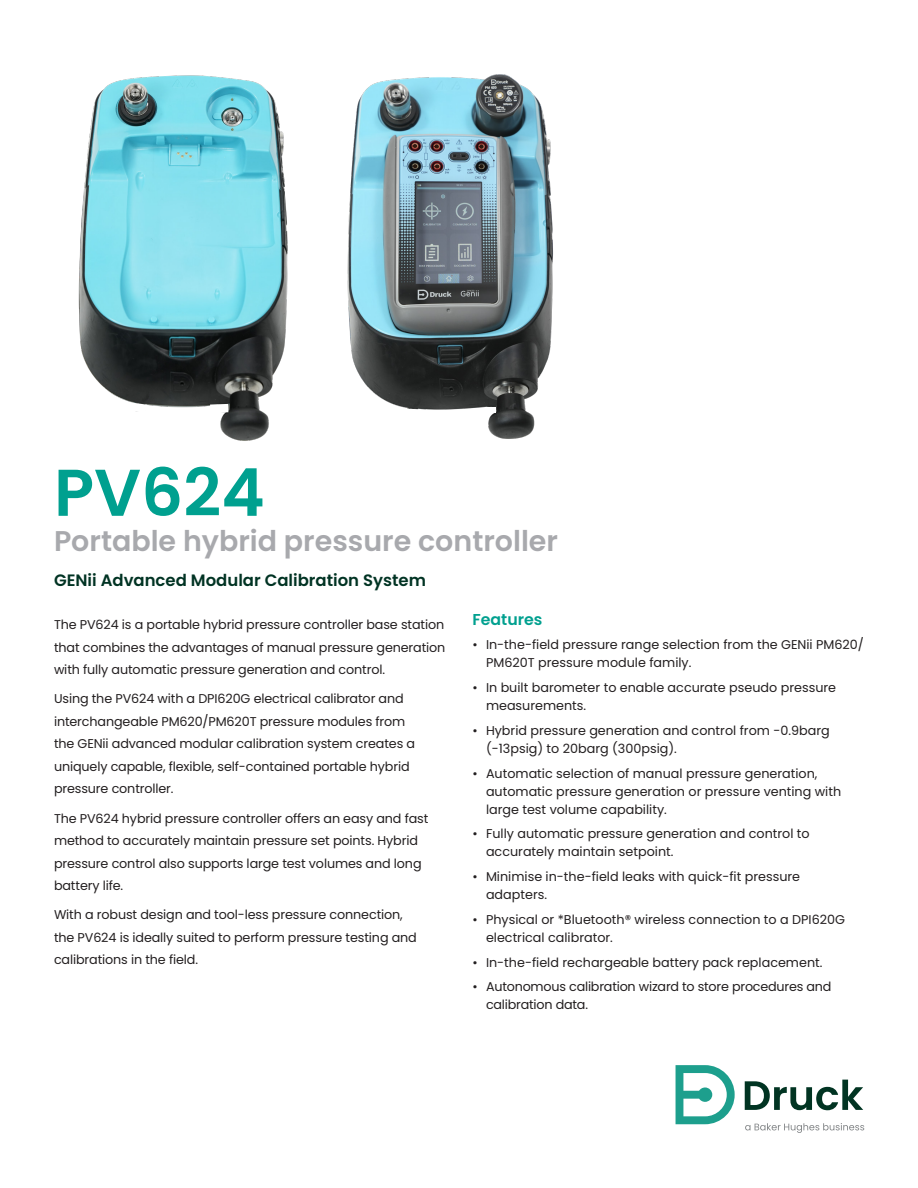
<style>
.page{position:relative;width:918px;height:1188px;background:#fff}
.page>*{position:absolute;margin:0;border:0;box-sizing:border-box;transform-origin:0 0}
._44pt-headline{font:600 66px "Poppins";color:#00a08f}
._21pt-subhead{font:600 28.5px "Poppins";color:#a8a9ad}
._21pt-subhead-2{font:600 16.5px "Poppins";color:#003323}
._10_5pt-body_subhead{font:600 15.75px "Poppins";color:#00a08f}
._8_5pt-body_text{font:12.75px/22.5px "Poppins";letter-spacing:-.01em;color:#231f20}
</style>
<div class="page">
<img style="left:347px;top:74px;width:206px;height:365px">
<img style="left:78px;top:75px;width:210px;height:366px">
<svg style="left:402px;top:409px;width:18px;height:9px"></svg>
<div style="left:485px;top:407px;width:11px;height:6px;background:#fff"></div>
<svg style="left:128px;top:402px;width:19px;height:11px"></svg>
<svg style="left:210px;top:404px;width:18px;height:9px"></svg>
<svg style="left:676px;top:1065px;width:59px;height:59px"></svg>
<svg style="left:745px;top:1080px;width:118px;height:30px"></svg>
<svg style="left:745px;top:1123px;width:119px;height:10px"></svg>
<p class="_44pt-headline" style="left:54px;top:454px;width:212px">PV624</p>
<p class="_21pt-subhead" style="left:54px;top:525px;width:506px">Portable hybrid pressure controller</p>
<p class="_21pt-subhead-2" style="left:54px;top:571px;width:374px">GENii Advanced Modular Calibration System</p>
<p class="_8_5pt-body_text" style="left:54px;top:613px;width:393px;text-align:justify">The PV624 is a portable hybrid pressure controller base station that combines the advantages of manual pressure generation with fully automatic pressure generation and control.</p>
<p class="_8_5pt-body_text" style="left:54px;top:688px;width:363px">Using the PV624 with a DPI620G electrical calibrator and interchangeable PM620/PM620T pressure modules from the GENii advanced modular calibration system creates a uniquely capable, flexible, self-contained portable hybrid pressure controller.</p>
<p class="_8_5pt-body_text" style="left:54px;top:807px;width:376px">The PV624 hybrid pressure controller offers an easy and fast method to accurately maintain pressure set points. Hybrid pressure control also supports large test volumes and long battery life.</p>
<p class="_8_5pt-body_text" style="left:54px;top:904px;width:364px">With a robust design and tool-less pressure connection, the PV624 is ideally suited to perform pressure testing and calibrations in the field.</p>
<p class="_10_5pt-body_subhead" style="left:472px;top:610px;width:71px">Features</p>
<p class="_8_5pt-body_text" style="left:486px;top:636px;width:380px;line-height:18px;text-indent:-14px">• In-the-field pressure range selection from the GENii PM620/<br>PM620T pressure module family.</p>
<p class="_8_5pt-body_text" style="left:486px;top:679px;width:352px;line-height:18px;text-indent:-14px">• In built barometer to enable accurate pseudo pressure measurements.</p>
<p class="_8_5pt-body_text" style="left:486px;top:721px;width:345px;line-height:18px;text-indent:-14px">• Hybrid pressure generation and control from -0.9barg (-13psig) to 20barg (300psig).</p>
<p class="_8_5pt-body_text" style="left:486px;top:764px;width:357px;line-height:18px;text-indent:-14px">• Automatic selection of manual pressure generation, automatic pressure generation or pressure venting with large test volume capability.</p>
<p class="_8_5pt-body_text" style="left:486px;top:825px;width:325px;line-height:18px;text-indent:-14px">• Fully automatic pressure generation and control to accurately maintain setpoint.</p>
<p class="_8_5pt-body_text" style="left:486px;top:868px;width:316px;line-height:18px;text-indent:-14px">• Minimise in-the-field leaks with quick-fit pressure adapters.</p>
<p class="_8_5pt-body_text" style="left:486px;top:910px;width:361px;line-height:18px;text-indent:-14px">• Physical or *Bluetooth® wireless connection to a DPI620G electrical calibrator.</p>
<p class="_8_5pt-body_text" style="left:472px;top:951px;width:351px">• In-the-field rechargeable battery pack replacement.</p>
<p class="_8_5pt-body_text" style="left:486px;top:978px;width:347px;line-height:18px;text-indent:-14px">• Autonomous calibration wizard to store procedures and calibration data.</p>
</div>
